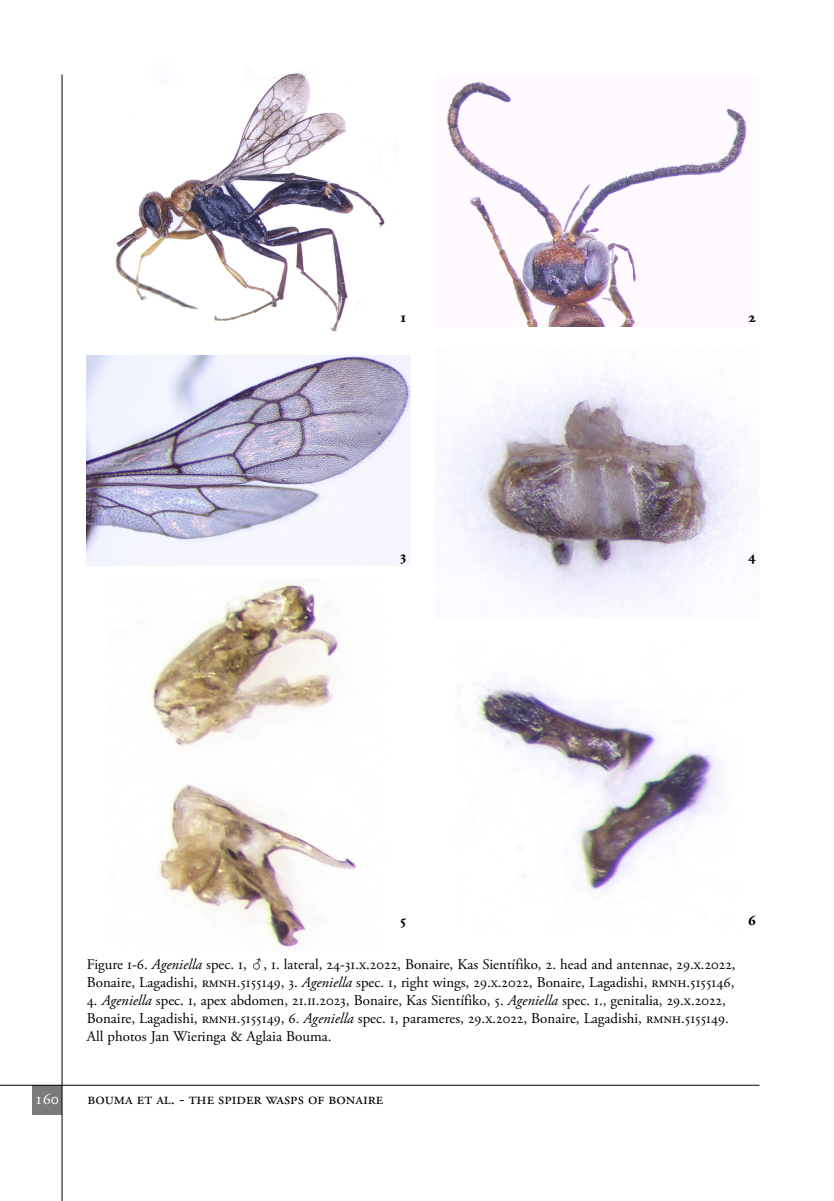
<style>
.page{position:relative;width:834px;height:1201px;background:#fff}
.page>*{position:absolute;margin:0;border:0;box-sizing:border-box;transform-origin:0 0}
.t1{font:16.62px "Adobe Garamond Pro";color:#000}
.t2{font:16.62px "Adobe Garamond Pro";color:#fff}
.t3{font:14.88px/17.8px "Adobe Garamond Pro";color:#000}
.t4{font:700 14.88px "Adobe Garamond Exp";color:#000}
.s1{font-family:"Adobe Garamond Exp"}
.s2{font-style:italic}
.s3{font-family:"Universal Std Newswith Comm Pi"}
</style>
<div class="page">
<div style="left:32px;top:1085px;width:30px;height:30px;background:#7c7b7b"></div>
<hr style="left:62px;top:74px;width:1px;height:1126px;background:#000">
<hr style="left:0;top:1084px;width:759px;height:1px;background:#000">
<img style="left:138px;top:583px;width:219px;height:364px">
<img style="left:115px;top:73px;width:270px;height:259px">
<img style="left:447px;top:82px;width:300px;height:244px">
<img style="left:87px;top:355px;width:323px;height:210px">
<img style="left:435px;top:351px;width:321px;height:260px">
<img style="left:473px;top:682px;width:247px;height:210px">
<p class="t4" style="left:400px;top:312px;width:7px">1</p>
<p class="t4" style="left:400px;top:550px;width:8px">3</p>
<p class="t4" style="left:748px;top:312px;width:9px">2</p>
<p class="t4" style="left:748px;top:550px;width:9px">4</p>
<p class="t4" style="left:400px;top:914px;width:8px">5</p>
<p class="t3" style="left:87px;top:956px;width:650px">Figure <span class="s1">1</span>-<span class="s1">6</span>. <span class="s2">Ageniella</span> spec. <span class="s1">1</span>, <span class="s3">♂</span>, <span class="s1">1</span>. lateral, <span class="s1">24</span>-<span class="s1">31</span>.<span class="s1">x</span>.<span class="s1">2022</span>, Bonaire, Kas Sientífiko, <span class="s1">2</span>. head and antennae, <span class="s1">29</span>.<span class="s1">x</span>.<span class="s1">2022</span>,<br>Bonaire, Lagadishi, <span class="s1">rmnh</span>.<span class="s1">5155149</span>, <span class="s1">3</span>. <span class="s2">Ageniella</span> spec. <span class="s1">1</span>, right wings, <span class="s1">29</span>.<span class="s1">x</span>.<span class="s1">2022</span>, Bonaire, Lagadishi, <span class="s1">rmnh</span>.<span class="s1">5155146</span>,</p>
<p class="t3" style="left:87px;top:992px;width:643px"><span class="s1">4</span>. <span class="s2">Ageniella</span> spec. <span class="s1">1</span>, apex abdomen, <span class="s1">21</span>.<span class="s1">ii</span>.<span class="s1">2023</span>, Bonaire, Kas Sientífiko, <span class="s1">5</span>. <span class="s2">Ageniella</span> spec. <span class="s1">1</span>., genitalia, <span class="s1">29</span>.<span class="s1">x</span>.<span class="s1">2022</span>,<br>Bonaire, Lagadishi, <span class="s1">rmnh</span>.<span class="s1">5155149</span>, <span class="s1">6</span>. <span class="s2">Ageniella</span> spec. <span class="s1">1</span>, parameres, <span class="s1">29</span>.<span class="s1">x</span>.<span class="s1">2022</span>, Bonaire, Lagadishi, <span class="s1">rmnh</span>.<span class="s1">5155149</span>.<br>All photos Jan Wieringa &amp; Aglaia Bouma.</p>
<p class="t4" style="left:748px;top:914px;width:9px">6</p>
<p class="t2" style="left:35px;top:1088px;width:26px">160</p>
<p class="t1" style="left:87px;top:1088px;width:28px">bouma</p>
<p class="t1" style="left:137px;top:1088px;width:62px">et al. - the</p>
<p class="t1" style="left:218px;top:1088px;width:22px">spider</p>
<p class="t1" style="left:266px;top:1088px;width:89px">wasps of bonaire</p>
</div>
